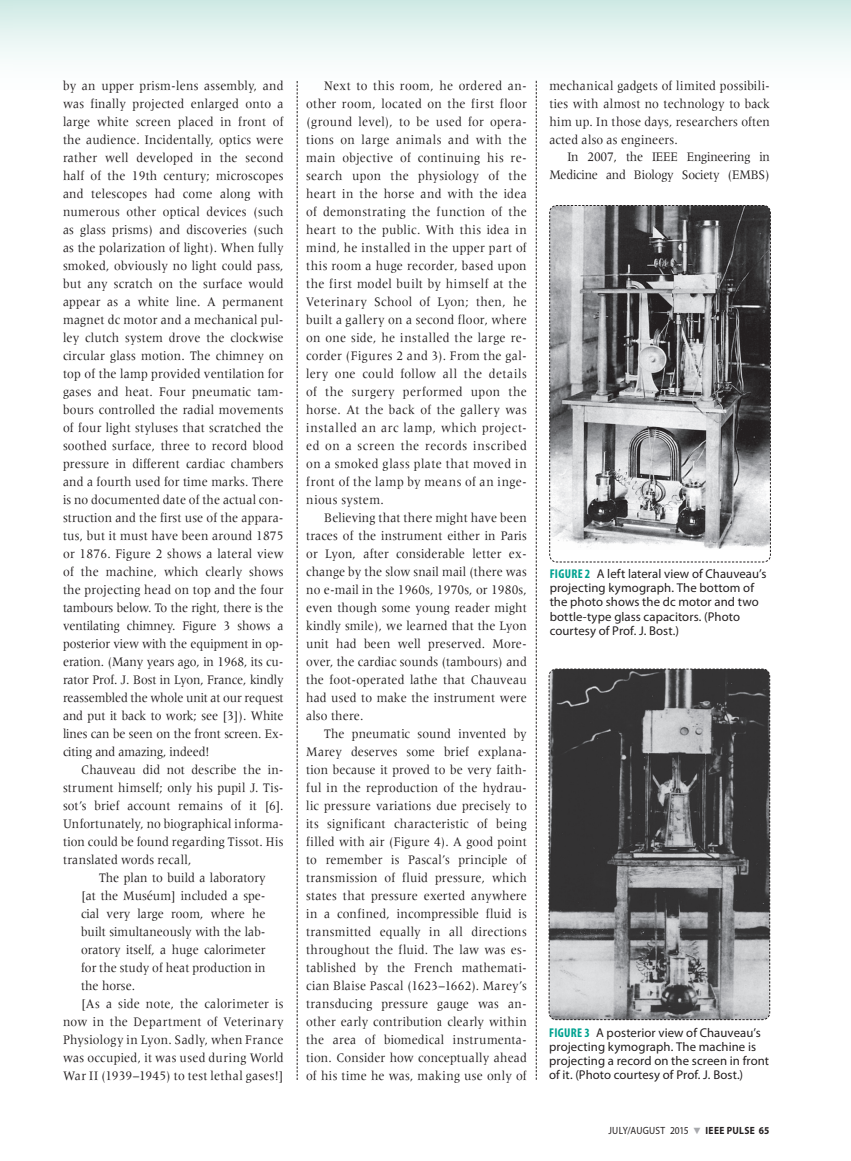
<style>
.page{position:relative;width:851px;height:1161px;background:#fff}
.page>*{position:absolute;margin:0;border:0;box-sizing:border-box;transform-origin:0 0}
.t1{font:13.5px/18px "Meridien LT Std";letter-spacing:.005em;color:#231f20;text-align:justify;scale:.9 1}
.t2{font:13.5px "Meridien LT Std";letter-spacing:.025em;color:#231f20;scale:.9 1}
.t3{font:13.5px/18px "Meridien LT Std";letter-spacing:-.015em;color:#231f20;text-align:right;scale:.9 1}
.t4{font:12.75px/14.2px "Myriad Pro";letter-spacing:.01em;color:#231f20}
.t5{font:10.5px "Myriad Pro";letter-spacing:.02em;color:#231f20;scale:.9 1}
.s1{font-weight:700;font-stretch:condensed;color:#00a290}
.s2{color:#a8a9ad}
.s3{font-weight:700}
</style>
<div class="page">
<div style="left:0;top:0;width:850px;height:99px;background:linear-gradient(to bottom,#d3ece7,#fff)"></div>
<svg style="left:0;top:0;width:13px;height:99px"></svg>
<svg style="left:549px;top:205px;width:222px;height:358px;background:#8e8e90"></svg>
<svg style="left:548px;top:668px;width:222px;height:352px;background:#676769"></svg>
<svg style="left:297px;top:81px;width:1px;height:999px"></svg>
<svg style="left:536px;top:81px;width:1px;height:999px"></svg>
<p class="t1" style="left:63px;top:77px;width:247px">by an upper prism-lens assembly, and was finally projected enlarged onto a large white screen placed in front of the audience. Incidentally, optics were rather well developed in the second half of the 19th century; microscopes and telescopes had come along with numerous other optical devices (such as glass prisms) and discoveries (such as the polarization of light). When fully smoked, obviously no light could pass, but any scratch on the surface would appear as a white line. A permanent magnet dc motor and a mechanical pul&shy;ley clutch system drove the clockwise circular glass motion. The chimney on top of the lamp provided ventilation for gases and heat. Four pneumatic tam&shy;bours controlled the radial movements of four light styluses that scratched the soothed surface, three to record blood pressure in different cardiac chambers and a fourth used for time marks. There is no documented date of the actual con&shy;struction and the first use of the appara&shy;tus, but it must have been around 1875 or 1876. Figure 2 shows a lateral view of the machine, which clearly shows the projecting head on top and the four tambours below. To the right, there is the ventilating chimney. Figure 3 shows a posterior view with the equipment in op&shy;eration. (Many years ago, in 1968, its cu&shy;rator Prof. J. Bost in Lyon, France, kindly reassembled the whole unit at our request and put it back to work; see [3]). White lines can be seen on the front screen. Ex&shy;citing and amazing, indeed!</p>
<p class="t1" style="left:63px;top:760px;width:247px;text-indent:18px">Chauveau did not describe the in&shy;strument himself; only his pupil J. Tis&shy;sot’s brief account remains of it [6].<br>Unfortunately, no biographical informa&shy;tion could be found regarding Tissot. His translated words recall,</p>
<p class="t1" style="left:99px;top:868px;width:187px">The plan to build a laboratory</p>
<p class="t1" style="left:81px;top:886px;width:207px">[at the Muséum] included a spe-</p>
<p class="t1" style="left:81px;top:904px;width:207px">cial very large room, where he</p>
<p class="t1" style="left:81px;top:922px;width:207px">built simultaneously with the lab-</p>
<p class="t1" style="left:81px;top:940px;width:206px">oratory itself, a huge calorimeter</p>
<p class="t1" style="left:81px;top:958px;width:207px">for the study of heat production in</p>
<p class="t1" style="left:81px;top:976px;width:62px">the horse.</p>
<p class="t1" style="left:81px;top:994px;width:226px">[As a side note, the calorimeter is</p>
<p class="t2" style="left:63px;top:1014px;width:246px">now in the Department of Veterinary</p>
<p class="t1" style="left:63px;top:1030px;width:246px">Physiology in Lyon. Sadly, when France</p>
<p class="t1" style="left:63px;top:1048px;width:246px">was occupied, it was used during World</p>
<p class="t2" style="left:63px;top:1068px;width:246px">War II (1939–1945) to test lethal gases!]</p>
<p class="t1" style="left:306px;top:76px;width:247px;text-indent:18px">Next to this room, he ordered an&shy;other room, located on the first floor (ground level), to be used for opera&shy;tions on large animals and with the main objective of continuing his re&shy;search upon the physiology of the heart in the horse and with the idea of demonstrating the function of the heart to the public. With this idea in mind, he installed in the upper part of this room a huge recorder, based upon the first model built by himself at the Veterinary School of Lyon; then, he built a gallery on a second floor, where on one side, he installed the large re&shy;corder (Figures 2 and 3). From the gal&shy;lery one could follow all the details of the surgery performed upon the horse. At the back of the gallery was installed an arc lamp, which project&shy;ed on a screen the records inscribed on a smoked glass plate that moved in front of the lamp by means of an inge&shy;nious system.</p>
<p class="t1" style="left:306px;top:508px;width:247px;text-indent:18px">Believing that there might have been traces of the instrument either in Paris or Lyon, after considerable letter ex&shy;change by the slow snail mail (there was no e-mail in the 1960s, 1970s, or 1980s, even though some young reader might kindly smile), we learned that the Lyon unit had been well preserved. More&shy;over, the cardiac sounds (tambours) and the foot-operated lathe that Chauveau had used to make the instrument were also there.</p>
<p class="t1" style="left:306px;top:724px;width:247px;text-indent:18px">The pneumatic sound invented by Marey deserves some brief explana&shy;tion because it proved to be very faith&shy;ful in the reproduction of the hydrau&shy;lic pressure variations due precisely to its significant characteristic of being filled with air (Figure 4). A good point to remember is Pascal’s principle of transmission of fluid pressure, which states that pressure exerted anywhere in a confined, incompressible fluid is transmitted equally in all directions throughout the fluid. The law was es&shy;tablished by the French mathemati&shy;cian Blaise Pascal (1623–1662). Marey’s transducing pressure gauge was an&shy;other early contribution clearly within the area of biomedical instrumenta&shy;tion. Consider how conceptually ahead of his time he was, making use only of</p>
<p class="t1" style="left:549px;top:76px;width:246px">mechanical gadgets of limited possibili&shy;ties with almost no technology to back him up. In those days, researchers often acted also as engineers.</p>
<p class="t3" style="left:549px;top:148px;width:246px">In 2007, the IEEE Engineering in<br>Medicine and Biology Society (EMBS)</p>
<p class="t4" style="left:549px;top:566px;width:218px"><span class="s1">FIGURE 2</span> A left lateral view of Chauveau’s projecting kymograph. The bottom of the photo shows the dc motor and two bottle-type glass capacitors. (Photo courtesy of Prof. J. Bost.)</p>
<p class="t4" style="left:549px;top:1025px;width:221px"><span class="s1">FIGURE 3</span> A posterior view of Chauveau’s projecting kymograph. The machine is projecting a record on the screen in front of it. (Photo courtesy of Prof. J. Bost.)</p>
<p class="t5" style="left:608px;top:1124px;width:180px">july/august 2015 <span class="s2">▼</span> <span class="s3">IEEE PULSE 65</span></p>
</div>
